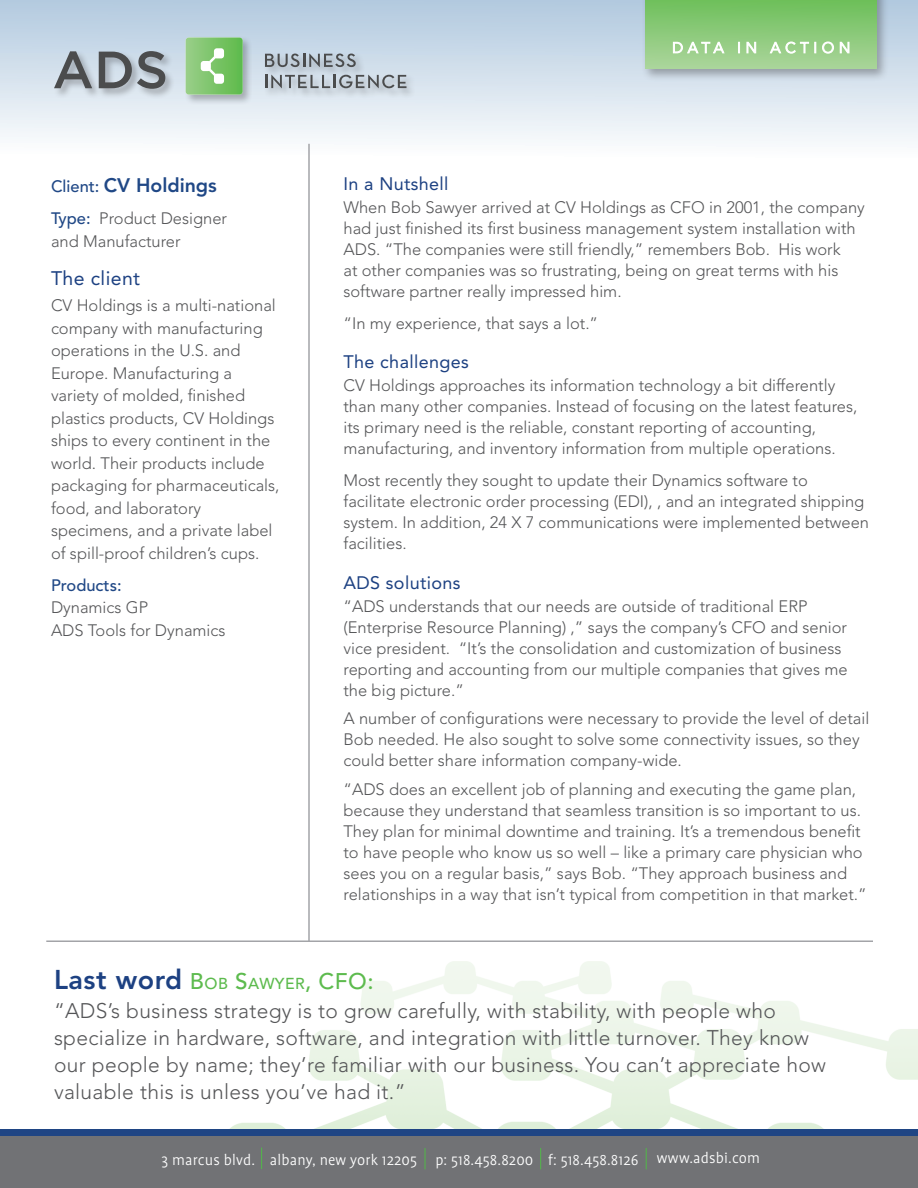
<style>
.page{position:relative;width:918px;height:1188px;background:#fff}
.page>*{position:absolute;margin:0;border:0;box-sizing:border-box;transform-origin:0 0}
.t1{font:800 27px "Avenir";letter-spacing:.02em;color:#1d4182}
.t2{font:300 21px/27px "Avenir";letter-spacing:.015em;color:#555658}
.t3{font:800 19.5px "Avenir";color:#204886}
.t4{font:19.5px "Avenir";letter-spacing:.02em;color:#1d4182}
.t5{font:18px "Avenir";letter-spacing:.02em;color:#1d4182}
.t6{font:300 16.5px/21px "Avenir";color:#555658}
.t7{font:300 16.5px "Profile";letter-spacing:.01em;color:#fff}
.s1{font-weight:500;font-size:16.5px}
.s2{font-weight:500;color:#204886}
.s3{font-weight:500;font-size:22.5px;color:#5dbb4e}
.s4{font-weight:500;font-size:15.75px;color:#5dbb4e}
</style>
<div class="page">
<img style="left:81px;top:961px;width:837px;height:169px">
<svg style="left:0;top:0;width:918px;height:144px"></svg>
<div style="left:641px;top:0;width:254px;height:88px;background:#231f20;opacity:.35"></div>
<div style="left:645px;top:0;width:231px;height:69px;background:linear-gradient(to bottom,#6dbf5a,#abd59c)"></div>
<div style="left:52px;top:36px;width:370px;height:74px;background:#231f20;opacity:.3"></div>
<svg style="left:186px;top:38px;width:57px;height:57px;background:#89ca79"></svg>
<svg style="left:54px;top:51px;width:38px;height:37px"></svg>
<svg style="left:99px;top:51px;width:66px;height:38px;background:#8b9198"></svg>
<svg style="left:265px;top:54px;width:91px;height:13px"></svg>
<svg style="left:265px;top:75px;width:141px;height:13px;background:#a0a7ae"></svg>
<svg style="left:673px;top:41px;width:177px;height:13px"></svg>
<div style="left:0;top:1133px;width:918px;height:55px;background:#717275"></div>
<div style="left:0;top:1130px;width:918px;height:6px;background:#1f4584"></div>
<svg style="left:261px;top:1148px;width:1px;height:21px"></svg>
<svg style="left:425px;top:1148px;width:1px;height:21px"></svg>
<svg style="left:540px;top:1148px;width:1px;height:21px"></svg>
<svg style="left:646px;top:1148px;width:1px;height:21px"></svg>
<hr style="left:308px;top:144px;width:2px;height:797px;background:#a3a4a8">
<hr style="left:46px;top:940px;width:827px;height:2px;background:#a3a4a8">
<p class="t3" style="left:51px;top:174px;width:167px"><span class="s1">Client:</span> CV Holdings</p>
<p class="t6" style="left:51px;top:207px;width:178px;line-height:22.5px"><span class="s2">Type:</span> Product Designer and Manufacturer</p>
<p class="t4" style="left:51px;top:267px;width:91px">The client</p>
<p class="t6" style="left:51px;top:294px;width:230px;line-height:22.5px">CV Holdings is a multi-national company with manufacturing operations in the U.S. and<br>Europe. Manufacturing a variety of molded, finished plastics products, CV Holdings ships to every continent in the world. Their products include packaging for pharmaceuticals, food, and laboratory specimens, and a private label of spill-proof children’s cups.</p>
<p class="t6" style="left:51px;top:574px;width:176px;line-height:22.5px"><span class="s2">Products:<br></span>Dynamics GP<br>ADS Tools for Dynamics</p>
<p class="t5" style="left:344px;top:173px;width:107px">In a Nutshell</p>
<p class="t6" style="left:344px;top:197px;width:523px">When Bob Sawyer arrived at CV Holdings as CFO in 2001, the company had just finished its first business management system installation with ADS. “The companies were still friendly,” remembers Bob. His work<br>at other companies was so frustrating, being on great terms with his software partner really impressed him.</p>
<p class="t6" style="left:344px;top:312px;width:256px">“In my experience, that says a lot.”</p>
<p class="t5" style="left:344px;top:352px;width:127px">The challenges</p>
<p class="t6" style="left:344px;top:375px;width:515px">CV Holdings approaches its information technology a bit differently than many other companies. Instead of focusing on the latest features, its primary need is the reliable, constant reporting of accounting, manufacturing, and inventory information from multiple operations.</p>
<p class="t6" style="left:344px;top:470px;width:527px">Most recently they sought to update their Dynamics software to facilitate electronic order processing (EDI), , and an integrated shipping system. In addition, 24 X 7 communications were implemented between facilities.</p>
<p class="t5" style="left:344px;top:572px;width:119px">ADS solutions</p>
<p class="t6" style="left:344px;top:596px;width:506px">“ADS understands that our needs are outside of traditional ERP (Enterprise Resource Planning) ,” says the company’s CFO and senior vice president. “It’s the consolidation and customization of business reporting and accounting from our multiple companies that gives me the big picture.”</p>
<p class="t6" style="left:344px;top:708px;width:527px">A number of configurations were necessary to provide the level of detail<br>Bob needed. He also sought to solve some connectivity issues, so they could better share information company-wide.</p>
<p class="t6" style="left:344px;top:779px;width:525px">“ADS does an excellent job of planning and executing the game plan, because they understand that seamless transition is so important to us.<br>They plan for minimal downtime and training. It’s a tremendous benefit to have people who know us so well – like a primary care physician who sees you on a regular basis,” says Bob. “They approach business and relationships in a way that isn’t typical from competition in that market.”</p>
<p class="t1" style="left:54px;top:964px;width:321px">Last word <span class="s3">B</span><span class="s4">OB</span> <span class="s3">S</span><span class="s4">AWYER</span><span class="s3">, CFO:</span></p>
<p class="t2" style="left:54px;top:998px;width:774px">“ADS’s business strategy is to grow carefully, with stability, with people who specialize in hardware, software, and integration with little turnover. They know our people by name; they’re familiar with our business. You can’t appreciate how valuable this is unless you’ve had it.”</p>
<p class="t7" style="left:162px;top:1151px;width:600px">3 marcus blvd. albany, new york 12205 p: 518.458.8200 f: 518.458.8126 www.adsbi.com</p>
</div>
